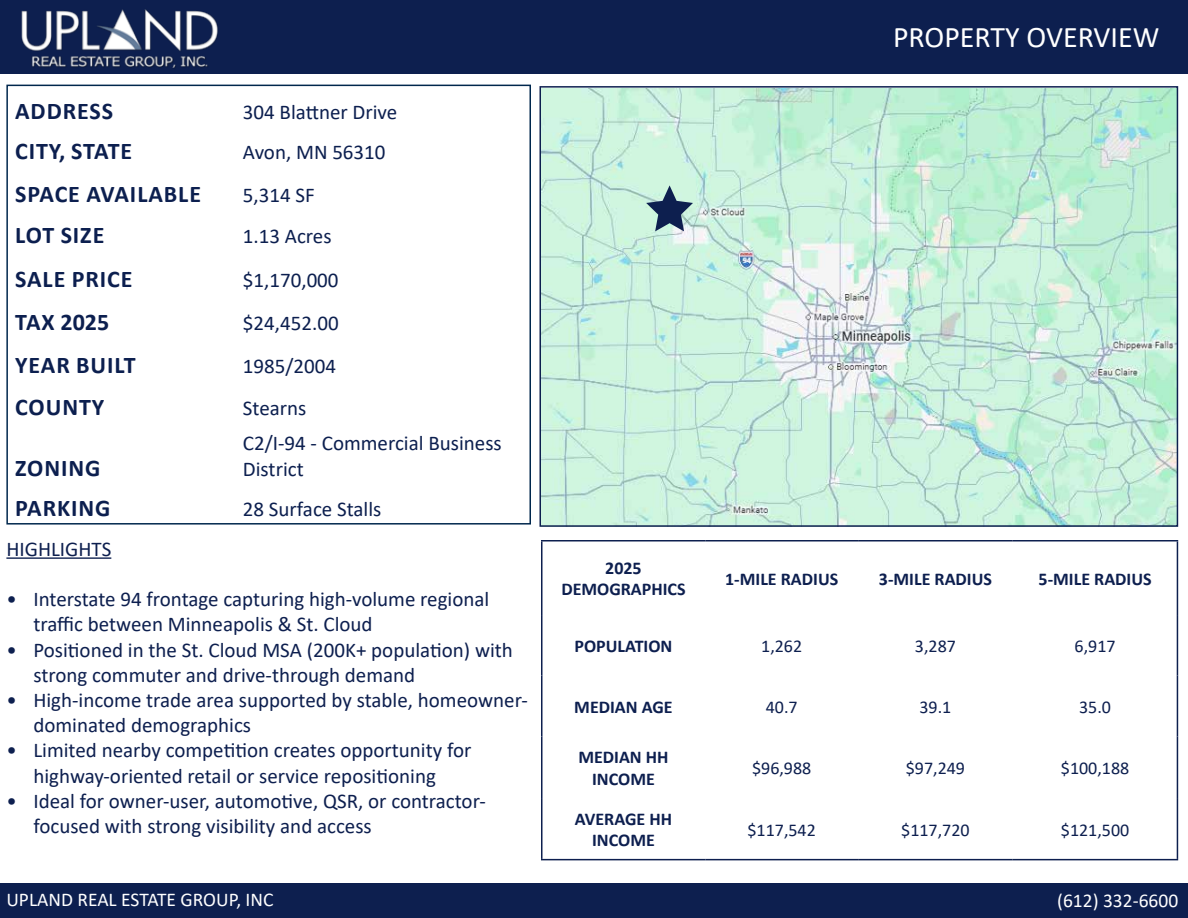
<style>
.page{position:relative;width:1188px;height:918px;background:#fff}
.page>*{position:absolute;margin:0;border:0;box-sizing:border-box;transform-origin:0 0}
.t1{font:30px "Calibri";color:#fff}
.t2{font:700 24px "Calibri";letter-spacing:.04em;color:#0c1f4f}
.t3{font:21px/25.2px "Calibri";color:#0d1f4f}
.t4{font:21px/25.5px "Calibri";color:#0c1f4f}
.t5{font:19.5px "Calibri";color:#fff}
.t6{font:700 18px/21.6px "Calibri";color:#0d1f4f;text-align:center}
.t7{font:18px "Calibri";color:#0d1f4f}
</style>
<div class="page">
<div style="left:0;top:0;width:1188px;height:74px;background:#0d1f4f"></div>
<img style="left:21px;top:9px;width:197px;height:60px">
<div style="left:0;top:883px;width:1188px;height:35px;background:#0d1f4f"></div>
<div style="left:6px;top:85px;width:525px;height:440px;border:2px solid #00274d"></div>
<hr style="left:541px;top:540px;width:164px;height:2px;background:#0d1f4f">
<hr style="left:541px;top:542px;width:2px;height:73px;background:#0d1f4f">
<hr style="left:705px;top:540px;width:153px;height:2px;background:#0d1f4f">
<hr style="left:858px;top:540px;width:155px;height:2px;background:#0d1f4f">
<hr style="left:1013px;top:540px;width:165px;height:2px;background:#0d1f4f">
<hr style="left:1177px;top:542px;width:1px;height:73px;background:#0d1f4f">
<hr style="left:541px;top:615px;width:2px;height:60px;background:#0d1f4f">
<hr style="left:1177px;top:615px;width:1px;height:60px;background:#0d1f4f">
<hr style="left:541px;top:675px;width:2px;height:61px;background:#0d1f4f">
<hr style="left:1177px;top:675px;width:1px;height:61px;background:#0d1f4f">
<hr style="left:541px;top:736px;width:2px;height:62px;background:#0d1f4f">
<hr style="left:1177px;top:736px;width:1px;height:62px;background:#0d1f4f">
<hr style="left:541px;top:798px;width:2px;height:61px;background:#0d1f4f">
<hr style="left:1177px;top:798px;width:1px;height:61px;background:#0d1f4f">
<hr style="left:541px;top:859px;width:164px;height:1px;background:#0d1f4f">
<hr style="left:705px;top:859px;width:153px;height:1px;background:#0d1f4f">
<hr style="left:858px;top:859px;width:155px;height:1px;background:#0d1f4f">
<hr style="left:1013px;top:859px;width:165px;height:1px;background:#0d1f4f">
<hr style="left:6px;top:557px;width:105px;height:2px;background:#0d1f4f">
<img style="left:543px;top:89px;width:632px;height:435px">
<div style="left:540px;top:86px;width:638px;height:441px;border:2px solid #0d1f4f"></div>
<svg style="left:646px;top:185px;width:47px;height:46px;background:#7e9aa3"></svg>
<p class="t2" style="left:15px;top:94px;width:100px">ADDRESS</p>
<p class="t4" style="left:243px;top:99px;width:156px">304 Blattner Drive</p>
<p class="t2" style="left:15px;top:134px;width:119px">CITY, STATE</p>
<p class="t4" style="left:243px;top:138px;width:144px">Avon, MN 56310</p>
<p class="t2" style="left:15px;top:177px;width:187px">SPACE AVAILABLE</p>
<p class="t4" style="left:243px;top:181px;width:73px">5,314 SF</p>
<p class="t2" style="left:15px;top:218px;width:91px">LOT SIZE</p>
<p class="t4" style="left:243px;top:223px;width:90px">1.13 Acres</p>
<p class="t2" style="left:15px;top:263px;width:119px">SALE PRICE</p>
<p class="t4" style="left:243px;top:267px;width:97px">$1,170,000</p>
<p class="t2" style="left:15px;top:305px;width:96px">TAX 2025</p>
<p class="t4" style="left:243px;top:310px;width:97px">$24,452.00</p>
<p class="t2" style="left:15px;top:348px;width:122px">YEAR BUILT</p>
<p class="t4" style="left:243px;top:353px;width:95px">1985/2004</p>
<p class="t2" style="left:15px;top:390px;width:91px">COUNTY</p>
<p class="t4" style="left:243px;top:394px;width:65px">Stearns</p>
<p class="t2" style="left:15px;top:451px;width:87px">ZONING</p>
<p class="t4" style="left:243px;top:430px;width:260px">C2/I-94 - Commercial Business<br>District</p>
<p class="t2" style="left:15px;top:491px;width:97px">PARKING</p>
<p class="t4" style="left:243px;top:496px;width:140px">28 Surface Stalls</p>
<p class="t3" style="left:6px;top:536px;width:106px">HIGHLIGHTS</p>
<p class="t3" style="left:33px;top:586px;width:458px;text-indent:-27px">• Interstate 94 frontage capturing high-volume regional traffic between Minneapolis &amp; St. Cloud</p>
<p class="t3" style="left:33px;top:636px;width:481px;text-indent:-27px">• Positioned in the St. Cloud MSA (200K+ population) with strong commuter and drive-through demand</p>
<p class="t3" style="left:33px;top:687px;width:496px;text-indent:-27px">• High-income trade area supported by stable, homeowner&shy;dominated demographics</p>
<p class="t3" style="left:6px;top:737px;width:467px;text-align:center">• Limited nearby competition creates opportunity for highway-oriented retail or service repositioning</p>
<p class="t3" style="left:33px;top:788px;width:454px;text-indent:-27px">• Ideal for owner-user, automotive, QSR, or contractor&shy;focused with strong visibility and access</p>
<h1 class="t1" style="left:893px;top:17px;width:268px">PROPERTY OVERVIEW</h1>
<p class="t6" style="left:561px;top:557px;width:126px">2025<br>DEMOGRAPHICS</p>
<p class="t6" style="left:725px;top:568px;width:115px">1-MILE RADIUS</p>
<p class="t6" style="left:879px;top:568px;width:115px">3-MILE RADIUS</p>
<p class="t6" style="left:1039px;top:568px;width:115px">5-MILE RADIUS</p>
<p class="t6" style="left:575px;top:635px;width:99px">POPULATION</p>
<p class="t7" style="left:761px;top:634px;width:43px">1,262</p>
<p class="t7" style="left:915px;top:634px;width:43px">3,287</p>
<p class="t7" style="left:1075px;top:634px;width:43px">6,917</p>
<p class="t6" style="left:574px;top:696px;width:100px">MEDIAN AGE</p>
<p class="t7" style="left:766px;top:694px;width:33px">40.7</p>
<p class="t7" style="left:919px;top:694px;width:33px">39.1</p>
<p class="t7" style="left:1079px;top:694px;width:33px">35.0</p>
<p class="t6" style="left:578px;top:746px;width:92px">MEDIAN HH<br>INCOME</p>
<p class="t7" style="left:752px;top:756px;width:61px">$96,988</p>
<p class="t7" style="left:906px;top:756px;width:61px">$97,249</p>
<p class="t7" style="left:1061px;top:756px;width:70px">$100,188</p>
<p class="t6" style="left:575px;top:808px;width:99px">AVERAGE HH<br>INCOME</p>
<p class="t7" style="left:748px;top:817px;width:70px">$117,542</p>
<p class="t7" style="left:901px;top:817px;width:70px">$117,720</p>
<p class="t7" style="left:1061px;top:817px;width:70px">$121,500</p>
<p class="t5" style="left:6px;top:886px;width:269px">UPLAND REAL ESTATE GROUP, INC</p>
<p class="t5" style="left:1057px;top:887px;width:123px">(612) 332-6600</p>
</div>
